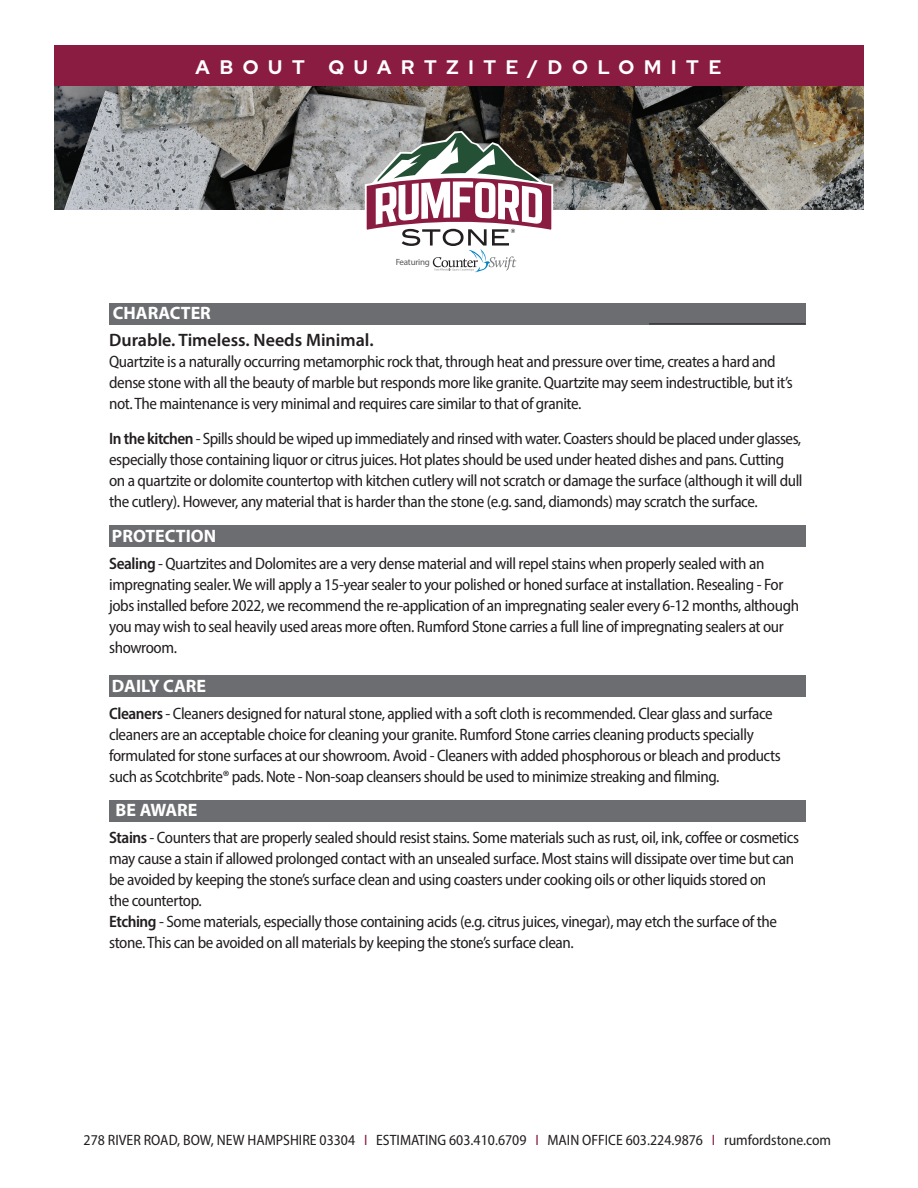
<style>
.page{position:relative;width:918px;height:1188px;background:#fff}
.page>*{position:absolute;margin:0;border:0;box-sizing:border-box;transform-origin:0 0}
.t1{font:700 19.5px "Red Hat Display";letter-spacing:.5em;color:#fff}
.t2{font:700 18px "Myriad Pro";color:#fff}
.t3{font:600 18px "Myriad Pro";color:#231f20}
.t4{font:semi-condensed 16.5px/21px "Myriad Pro";letter-spacing:-.025em;color:#231f20}
.t5{font:semi-condensed 15px "Myriad Pro";color:#231f20}
.t6{font:9px "Myriad Pro";letter-spacing:-.025em;color:#57585a}
.s1{font-weight:600}
.s2{color:#8b1c41}
</style>
<div class="page">
<div style="left:109px;top:800px;width:697px;height:22px;background:#6c6d70"></div>
<div style="left:109px;top:676px;width:697px;height:21px;background:#6c6d70"></div>
<div style="left:109px;top:526px;width:697px;height:21px;background:#6c6d70"></div>
<img style="left:54px;top:86px;width:810px;height:123px">
<div style="left:54px;top:45px;width:810px;height:41px;background:#8b1c41"></div>
<svg style="left:364px;top:130px;width:190px;height:143px"></svg>
<div style="left:109px;top:304px;width:697px;height:21px;background:#6c6d70"></div>
<hr style="left:649px;top:324px;width:157px;height:1px;background:#231f20">
<p class="t1" style="left:196px;top:54px;width:527px">ABOUT QUARTZITE/DOLOMITE</p>
<p class="t6" style="left:396px;top:257px;width:36px">Featuring</p>
<p class="t2" style="left:113px;top:302px;width:100px">CHARACTER</p>
<p class="t3" style="left:109px;top:329px;width:266px">Durable. Timeless. Needs Minimal.</p>
<p class="t4" style="left:109px;top:351px;width:685px">Quartzite is a naturally occurring metamorphic rock that, through heat and pressure over time, creates a hard and dense stone with all the beauty of marble but responds more like granite. Quartzite may seem indestructible, but it’s not. The maintenance is very minimal and requires care similar to that of granite.</p>
<p class="t4" style="left:109px;top:428px;width:695px"><span class="s1">In the kitchen</span> - Spills should be wiped up immediately and rinsed with water. Coasters should be placed under glasses, especially those containing liquor or citrus juices. Hot plates should be used under heated dishes and pans. Cutting on a quartzite or dolomite countertop with kitchen cutlery will not scratch or damage the surface (although it will dull the cutlery). However, any material that is harder than the stone (e.g. sand, diamonds) may scratch the surface.</p>
<p class="t2" style="left:112px;top:524px;width:106px">PROTECTION</p>
<p class="t4" style="left:109px;top:553px;width:691px"><span class="s1">Sealing</span> - Quartzites and Dolomites are a very dense material and will repel stains when properly sealed with an impregnating sealer. We will apply a 15-year sealer to your polished or honed surface at installation. Resealing - For jobs installed before 2022, we recommend the re-application of an impregnating sealer every 6-12 months, although you may wish to seal heavily used areas more often. Rumford Stone carries a full line of impregnating sealers at our showroom.</p>
<p class="t2" style="left:112px;top:674px;width:96px">DAILY CARE</p>
<p class="t4" style="left:109px;top:702px;width:673px"><span class="s1">Cleaners</span> - Cleaners designed for natural stone, applied with a soft cloth is recommended. Clear glass and surface cleaners are an acceptable choice for cleaning your granite. Rumford Stone carries cleaning products specially formulated for stone surfaces at our showroom. Avoid - Cleaners with added phosphorous or bleach and products such as Scotchbrite® pads. Note - Non-soap cleansers should be used to minimize streaking and filming.</p>
<p class="t2" style="left:116px;top:798px;width:83px">BE AWARE</p>
<p class="t4" style="left:109px;top:827px;width:691px"><span class="s1">Stains</span> - Counters that are properly sealed should resist stains. Some materials such as rust, oil, ink, coffee or cosmetics may cause a stain if allowed prolonged contact with an unsealed surface. Most stains will dissipate over time but can be avoided by keeping the stone’s surface clean and using coasters under cooking oils or other liquids stored on<br>the countertop.<br><span class="s1">Etching</span> - Some materials, especially those containing acids (e.g. citrus juices, vinegar), may etch the surface of the stone. This can be avoided on all materials by keeping the stone’s surface clean.</p>
<p class="t5" style="left:84px;top:1130px;width:749px">278 RIVER ROAD, BOW, NEW HAMPSHIRE 03304 <span class="s2">I</span> ESTIMATING 603.410.6709 <span class="s2">I</span> MAIN OFFICE 603.224.9876 <span class="s2">I</span> rumfordstone.com</p>
</div>
